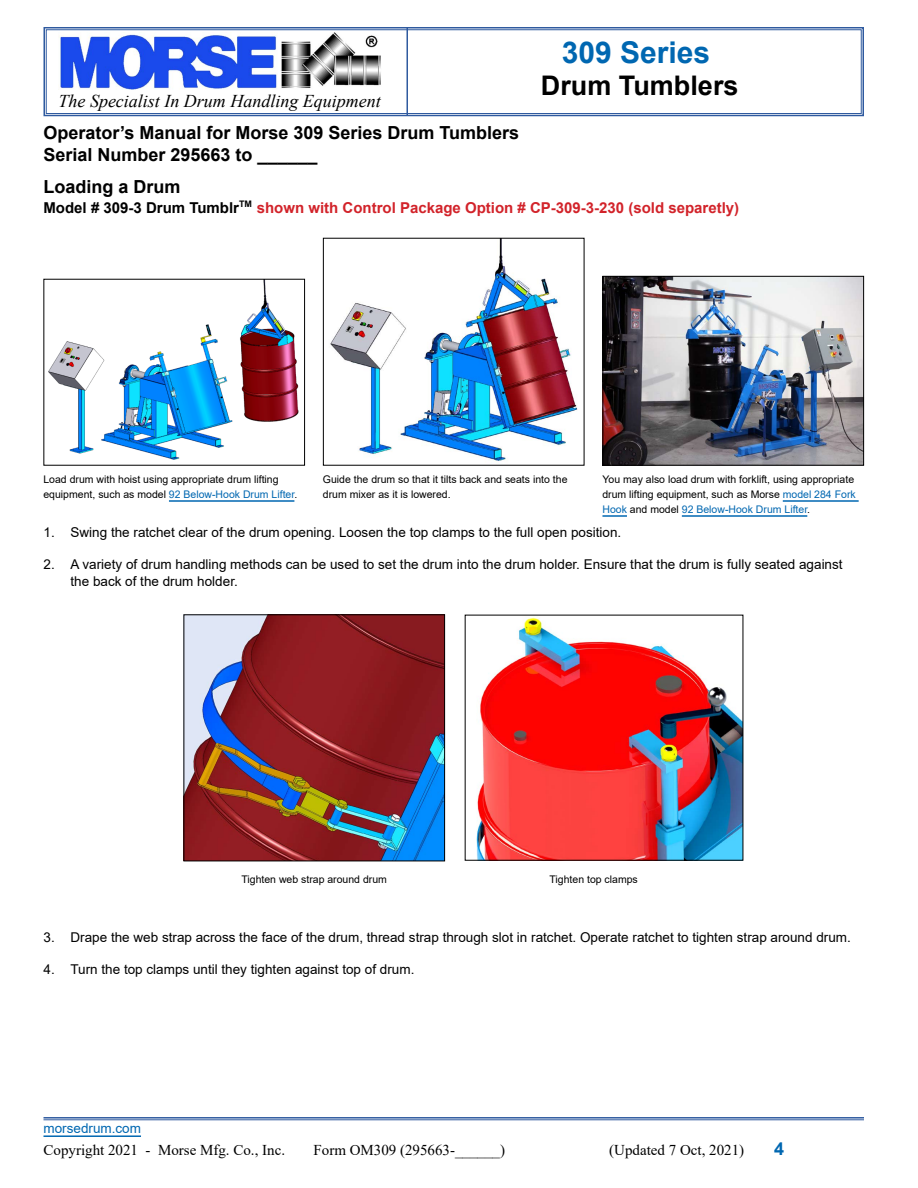
<style>
.page{position:relative;width:918px;height:1188px;background:#fff}
.page>*{position:absolute;margin:0;border:0;box-sizing:border-box;transform-origin:0 0}
.t1{font:700 30px "Arial";color:#0067b1}
.t2{font:700 27px "Arial";color:#000}
.t3{font:700 18px/21.6px "Arial";color:#000}
.t4{font:italic 18px "Times New Roman";color:#000}
.t5{font:700 18px "Arial";color:#0067b1}
.t6{font:700 15px "Arial";color:#d2232a}
.t7{font:15px "Times New Roman";color:#000}
.t8{font:13.5px/16.2px "Arial";color:#000}
.t9{font:13.5px "Arial";color:#0067b1}
.t10{font:10.5px/15px "Arial";color:#000}
.s1{color:#000}
.s2{color:#0067b1}
</style>
<div class="page">
<svg style="left:43px;top:27px;width:821px;height:90px"></svg>
<div style="left:46px;top:29px;width:816px;height:85px;border:1px solid #2f5a9f"></div>
<hr style="left:406px;top:28px;width:2px;height:88px;background:#2f5a9f">
<hr style="left:44px;top:1135px;width:97px;height:2px;background:#0067b1">
<hr style="left:43px;top:1117px;width:821px;height:2px;background:#2f5a9f">
<hr style="left:43px;top:1120px;width:821px;height:1px;background:#2f5a9f">
<img style="left:186px;top:616px;width:257px;height:243px">
<div style="left:184px;top:614px;width:261px;height:247px;border:1px solid #000"></div>
<hr style="left:169px;top:500px;width:125px;height:2px;background:#0067b1">
<hr style="left:783px;top:500px;width:76px;height:2px;background:#0067b1">
<hr style="left:602px;top:515px;width:25px;height:2px;background:#0067b1">
<hr style="left:682px;top:515px;width:125px;height:2px;background:#0067b1">
<img style="left:605px;top:278px;width:257px;height:186px">
<div style="left:603px;top:276px;width:261px;height:190px;border:1px solid #000"></div>
<img style="left:48px;top:281px;width:251px;height:179px">
<img style="left:330px;top:240px;width:248px;height:221px">
<img style="left:476px;top:617px;width:265px;height:242px">
<h3 class="t4" style="left:58px;top:89px;width:324px">The Specialist In Drum Handling Equipment</h3>
<h3 class="t3" style="left:44px;top:122px;width:477px">Operator’s Manual for Morse 309 Series Drum Tumblers<br>Serial Number 295663 to ______</h3>
<h1 class="t1" style="left:562px;top:31px;width:150px">309 Series</h1>
<h2 class="t2" style="left:541px;top:67px;width:199px">Drum Tumblers</h2>
<h3 class="t3" style="left:44px;top:176px;width:139px">Loading a Drum</h3>
<p class="t6" style="left:44px;top:197px;width:697px"><span class="s1">Model # 309-3 Drum Tumblr</span><sup>TM</sup> shown with Control Package Option # CP-309-3-230 (sold separetly)</p>
<p class="t10" style="left:43px;top:472px;width:255px">Load drum with hoist using appropriate drum lifting equipment, such as model <span class="s2">92 Below-Hook Drum Lifter</span>.</p>
<p class="t10" style="left:602px;top:472px;width:255px">You may also load drum with forklift, using appropriate drum lifting equipment, such as Morse <span class="s2">model 284 Fork<br>Hook</span> and model <span class="s2">92 Below-Hook Drum Lifter</span>.</p>
<p class="t10" style="left:323px;top:472px;width:246px">Guide the drum so that it tilts back and seats into the drum mixer as it is lowered.</p>
<p class="t8" style="left:44px;top:524px;width:579px">1. Swing the ratchet clear of the drum opening. Loosen the top clamps to the full open position.</p>
<p class="t8" style="left:70px;top:556px;width:774px;text-indent:-27px">2. A variety of drum handling methods can be used to set the drum into the drum holder. Ensure that the drum is fully seated against the back of the drum holder.</p>
<p class="t10" style="left:241px;top:871px;width:147px">Tighten web strap around drum</p>
<p class="t10" style="left:550px;top:871px;width:90px">Tighten top clamps</p>
<p class="t8" style="left:44px;top:929px;width:809px">3. Drape the web strap across the face of the drum, thread strap through slot in ratchet. Operate ratchet to tighten strap around drum.</p>
<p class="t8" style="left:44px;top:961px;width:372px">4. Turn the top clamps until they tighten against top of drum.</p>
<p class="t9" style="left:44px;top:1119px;width:99px">morsedrum.com</p>
<p class="t7" style="left:44px;top:1139px;width:243px">Copyright 2021 - Morse Mfg. Co., Inc.</p>
<p class="t7" style="left:314px;top:1139px;width:193px">Form OM309 (295663-______)</p>
<p class="t7" style="left:609px;top:1139px;width:136px">(Updated 7 Oct, 2021)</p>
<h3 class="t5" style="left:774px;top:1136px;width:12px">4</h3>
</div>
